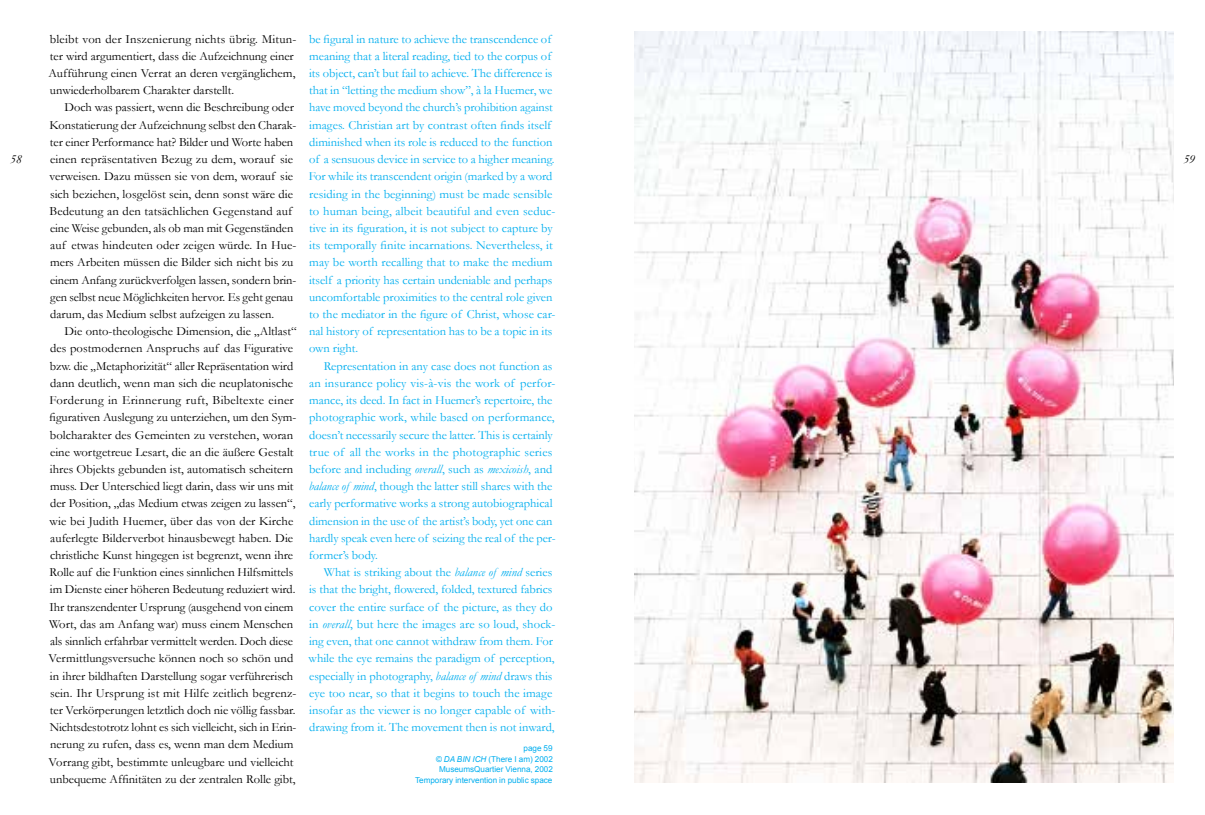
<style>
.page{position:relative;width:1205px;height:815px;background:#fff}
.page>*{position:absolute;margin:0;border:0;box-sizing:border-box;transform-origin:0 0}
.t1{font:12.5px/17.2px "Garamond";color:#000}
.t2{font:12.5px/17.2px "Garamond";color:#00aeef}
.t3{font:italic 12.5px "Garamond";color:#000}
.t4{font:8.12px/10.6px "Arial";letter-spacing:-.005em;color:#00aeef;text-align:right}
.s1{font-size:11.25px}
.s2{font-style:italic}
</style>
<div class="page">
<img style="left:634px;top:32px;width:539px;height:751px">
<p class="t2" style="left:309px;top:30px;width:248px">be figural in nature to achieve the transcendence of meaning that a literal reading, tied to the corpus of its object, can’t but fail to achieve. The difference is that in “letting the medium show”, à la Huemer, we have moved beyond the church’s prohibition against images. Christian art by contrast often finds itself diminished when its role is reduced to the function of a sensuous device in service to a higher meaning.<br>For while its transcendent origin <span class="s1">(</span>marked by a word residing in the beginning<span class="s1">)</span> must be made sensible to human being, albeit beautiful and even seduc&shy;tive in its figuration, it is not subject to capture by its temporally finite incarnations. Nevertheless, it may be worth recalling that to make the medium itself a priority has certain undeniable and perhaps uncomfortable proximities to the central role given to the mediator in the figure of Christ, whose car&shy;nal history of representation has to be a topic in its own right.</p>
<p class="t2" style="left:309px;top:357px;width:248px;text-indent:15px">Representation in any case does not function as an insurance policy vis-à-vis the work of perfor&shy;mance, its deed. In fact in Huemer’s repertoire, the photographic work, while based on performance, doesn’t necessarily secure the latter. This is certainly true of all the works in the photographic series before and including <span class="s2">overall</span>, such as <span class="s2">mexicoish</span>, and <span class="s2">balance of mind</span>, though the latter still shares with the early performative works a strong autobiographical dimension in the use of the artist’s body, yet one can hardly speak even here of seizing the real of the per&shy;former’s body.</p>
<p class="t2" style="left:309px;top:564px;width:248px;text-indent:15px">What is striking about the <span class="s2">balance of mind</span> series is that the bright, flowered, folded, textured fabrics cover the entire surface of the picture, as they do in <span class="s2">overall</span>, but here the images are so loud, shock&shy;ing even, that one cannot withdraw from them. For while the eye remains the paradigm of perception, especially in photography, <span class="s2">balance of mind</span> draws this eye too near, so that it begins to touch the image insofar as the viewer is no longer capable of with&shy;drawing from it. The movement then is not inward,</p>
<p class="t4" style="left:415px;top:743px;width:139px">page 59<br><span class="s2">© DA BIN ICH</span> (There I am) 2002<br>MuseumsQuartier Vienna, 2002<br>Temporary intervention in public space</p>
<p class="t1" style="left:49px;top:30px;width:249px">bleibt von der Inszenierung nichts übrig. Mitun&shy;ter wird argumentiert, dass die Aufzeichnung einer Aufführung einen Verrat an deren vergänglichem, unwiederholbarem Charakter darstellt.</p>
<p class="t1" style="left:49px;top:99px;width:248px;text-indent:15px">Doch was passiert, wenn die Beschreibung oder Konstatierung der Aufzeichnung selbst den Charak&shy;ter einer Performance hat? Bilder und Worte haben einen repräsentativen Bezug zu dem, worauf sie verweisen. Dazu müssen sie von dem, worauf sie sich beziehen, losgelöst sein, denn sonst wäre die Bedeutung an den tatsächlichen Gegenstand auf eine Weise gebunden, als ob man mit Gegenständen auf etwas hindeuten oder zeigen würde. In Hue&shy;mers Arbeiten müssen die Bilder sich nicht bis zu einem Anfang zurückverfolgen lassen, sondern brin&shy;gen selbst neue Möglichkeiten hervor. Es geht genau darum, das Medium selbst aufzeigen zu lassen.</p>
<p class="t1" style="left:49px;top:323px;width:250px;text-indent:16px">Die onto-theologische Dimension, die „Altlast“ des postmodernen Anspruchs auf das Figurative bzw. die „Metaphorizität“ aller Repräsentation wird dann deutlich, wenn man sich die neuplatonische Forderung in Erinnerung ruft, Bibeltexte einer figurativen Auslegung zu unterziehen, um den Sym&shy;bolcharakter des Gemeinten zu verstehen, woran eine wortgetreue Lesart, die an die äußere Gestalt ihres Objekts gebunden ist, automatisch scheitern muss. Der Unterschied liegt darin, dass wir uns mit der Position, „das Medium etwas zeigen zu lassen“, wie bei Judith Huemer, über das von der Kirche auferlegte Bilderverbot hinausbewegt haben. Die christliche Kunst hingegen ist begrenzt, wenn ihre Rolle auf die Funktion eines sinnlichen Hilfsmittels im Dienste einer höheren Bedeutung reduziert wird.<br>Ihr transzendenter Ursprung <span class="s1">(</span>ausgehend von einem Wort, das am Anfang war<span class="s1">)</span> muss einem Menschen als sinnlich erfahrbar vermittelt werden. Doch diese Vermittlungsversuche können noch so schön und in ihrer bildhaften Darstellung sogar verführerisch sein. Ihr Ursprung ist mit Hilfe zeitlich begrenz&shy;ter Verkörperungen letztlich doch nie völlig fassbar.<br>Nichtsdestotrotz lohnt es sich vielleicht, sich in Erin&shy;nerung zu rufen, dass es, wenn man dem Medium Vorrang gibt, bestimmte unleugbare und vielleicht unbequeme Affinitäten zu der zentralen Rolle gibt,</p>
<p class="t3" style="left:10px;top:151px;width:13px">58</p>
<p class="t3" style="left:1183px;top:151px;width:13px">59</p>
</div>
